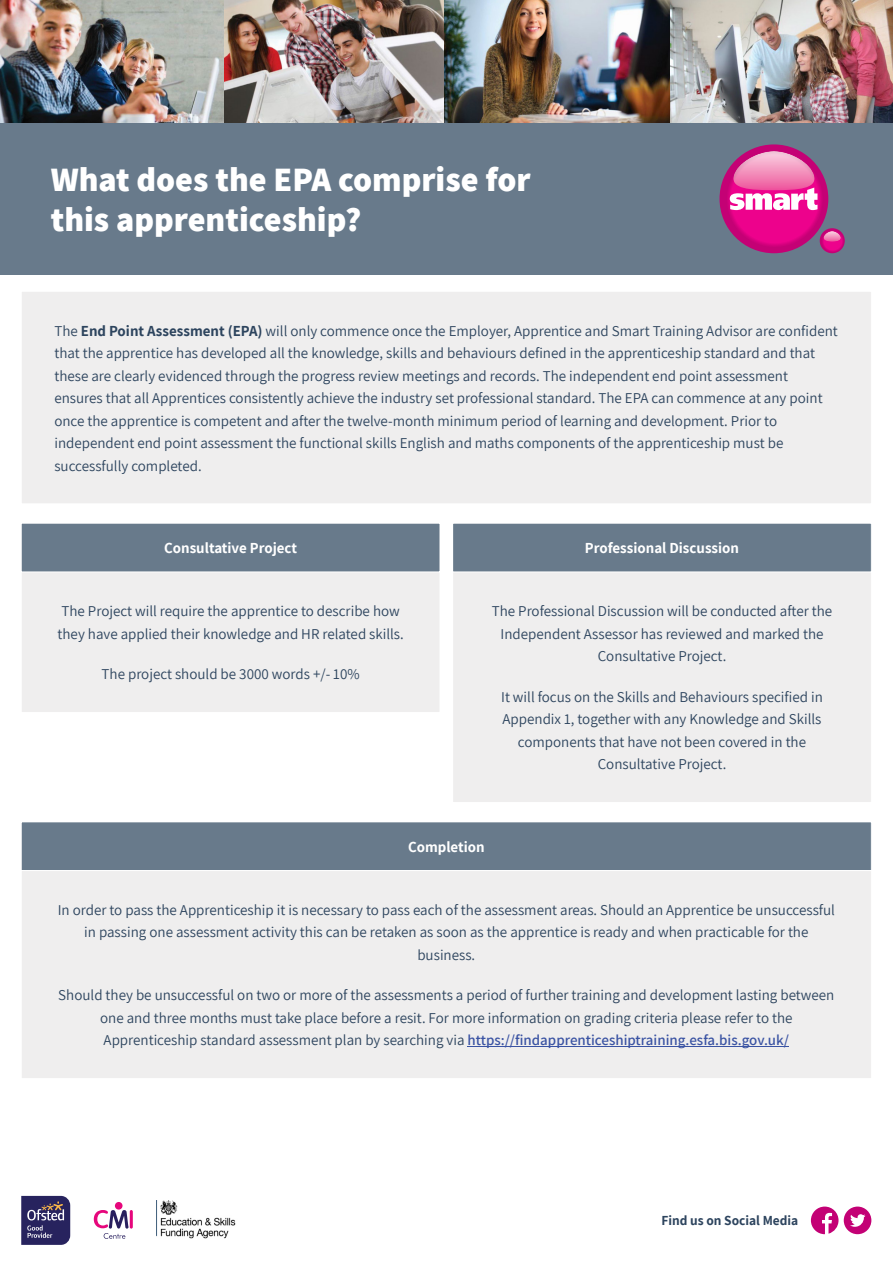
<style>
.page{position:relative;width:893px;height:1263px;background:#fff}
.page>*{position:absolute;margin:0;border:0;box-sizing:border-box;transform-origin:0 0}
.t1{font:800 34.05px/40.3px "Assistant";color:#fff}
.t2{font:15px/22.5px "Assistant";color:#2d445e;text-align:center}
.t3{font:700 15px "Assistant";color:#fff}
.t4{font:700 13.5px "Assistant";color:#2d445e}
.s1{font-weight:700}
.s2{font-weight:600;color:#3a53a3}
</style>
<div class="page">
<img style="left:223px;top:0;width:222px;height:123px">
<img style="left:0;top:0;width:223px;height:123px">
<img style="left:669px;top:0;width:224px;height:123px">
<img style="left:445px;top:0;width:224px;height:123px">
<div style="left:0;top:123px;width:893px;height:152px;background:#687a8b"></div>
<svg style="left:719px;top:144px;width:109px;height:109px;background:#d80381"></svg>
<img style="left:733px;top:151px;width:81px;height:37px">
<svg style="left:820px;top:228px;width:25px;height:25px"></svg>
<img style="left:824px;top:231px;width:17px;height:11px">
<svg style="left:730px;top:188px;width:87px;height:22px;background:#f796ce"></svg>
<svg style="left:21px;top:1196px;width:49px;height:49px;background:#464070"></svg>
<hr style="left:130px;top:1210px;width:3px;height:18px;background:#e6077c;border-radius:2px">
<svg style="left:94px;top:1210px;width:34px;height:29px"></svg>
<div style="left:115px;top:1202px;width:8px;height:7px;background:#e6077c;border-radius:50%"></div>
<img style="left:156px;top:1201px;width:80px;height:38px">
<svg style="left:811px;top:1206px;width:27px;height:28px"></svg>
<svg style="left:844px;top:1206px;width:27px;height:28px"></svg>
<div style="left:21px;top:291px;width:850px;height:213px;background:#efeeee"></div>
<hr style="left:21px;top:291px;width:1px;height:213px;background:#fff">
<hr style="left:21px;top:291px;width:850px;height:1px;background:#fff">
<hr style="left:21px;top:503px;width:850px;height:1px;background:#fff">
<div style="left:21px;top:523px;width:419px;height:49px;background:#687a8b"></div>
<div style="left:21px;top:572px;width:419px;height:140px;background:#efeeee"></div>
<hr style="left:21px;top:523px;width:1px;height:190px;background:#fff">
<hr style="left:21px;top:523px;width:419px;height:1px;background:#fff">
<hr style="left:21px;top:571px;width:419px;height:1px;background:#fff">
<div style="left:453px;top:523px;width:418px;height:49px;background:#687a8b"></div>
<div style="left:453px;top:572px;width:418px;height:230px;background:#efeeee"></div>
<hr style="left:453px;top:523px;width:418px;height:1px;background:#fff">
<hr style="left:453px;top:571px;width:418px;height:1px;background:#fff">
<div style="left:21px;top:822px;width:850px;height:48px;background:#687a8b"></div>
<div style="left:21px;top:870px;width:850px;height:208px;background:#efeeee"></div>
<hr style="left:467px;top:1046px;width:322px;height:1px;background:#3a53a3">
<hr style="left:21px;top:821px;width:1px;height:258px;background:#fff">
<hr style="left:21px;top:870px;width:850px;height:1px;background:#fff">
<h1 class="t1" style="left:51px;top:158px;width:481px">What does the EPA comprise for this apprenticeship?</h1>
<p class="t2" style="left:54px;top:319px;width:785px;text-align:left">The <span class="s1">End Point Assessment (EPA)</span> will only commence once the Employer, Apprentice and Smart Training Advisor are confident that the apprentice has developed all the knowledge, skills and behaviours defined in the apprenticeship standard and that these are clearly evidenced through the progress review meetings and records. The independent end point assessment ensures that all Apprentices consistently achieve the industry set professional standard. The EPA can commence at any point once the apprentice is competent and after the twelve-month minimum period of learning and development. Prior to independent end point assessment the functional skills English and maths components of the apprenticeship must be successfully completed.</p>
<p class="t3" style="left:164px;top:538px;width:134px">Consultative Project</p>
<p class="t2" style="left:57px;top:599px;width:348px;text-align:left">The Project will require the apprentice to describe how they have applied their knowledge and HR related skills.</p>
<p class="t2" style="left:102px;top:662px;width:260px">The project should be 3000 words +/- 10%</p>
<p class="t3" style="left:585px;top:538px;width:156px">Professional Discussion</p>
<p class="t2" style="left:492px;top:599px;width:342px">The Professional Discussion will be conducted after the<br>Independent Assessor has reviewed and marked the<br>Consultative Project.</p>
<p class="t2" style="left:501px;top:685px;width:323px">It will focus on the Skills and Behaviours specified in Appendix 1, together with any Knowledge and Skills components that have not been covered in the Consultative Project.</p>
<p class="t3" style="left:408px;top:836px;width:78px">Completion</p>
<p class="t2" style="left:58px;top:898px;width:779px">In order to pass the Apprenticeship it is necessary to pass each of the assessment areas. Should an Apprentice be unsuccessful in passing one assessment activity this can be retaken as soon as the apprentice is ready and when practicable for the business.</p>
<p class="t2" style="left:58px;top:984px;width:778px">Should they be unsuccessful on two or more of the assessments a period of further training and development lasting between one and three months must take place before a resit. For more information on grading criteria please refer to the<br>Apprenticeship standard assessment plan by searching via <span class="s2">https://findapprenticeshiptraining.esfa.bis.gov.uk/</span></p>
<p class="t4" style="left:661px;top:1211px;width:138px">Find us on Social Media</p>
</div>
